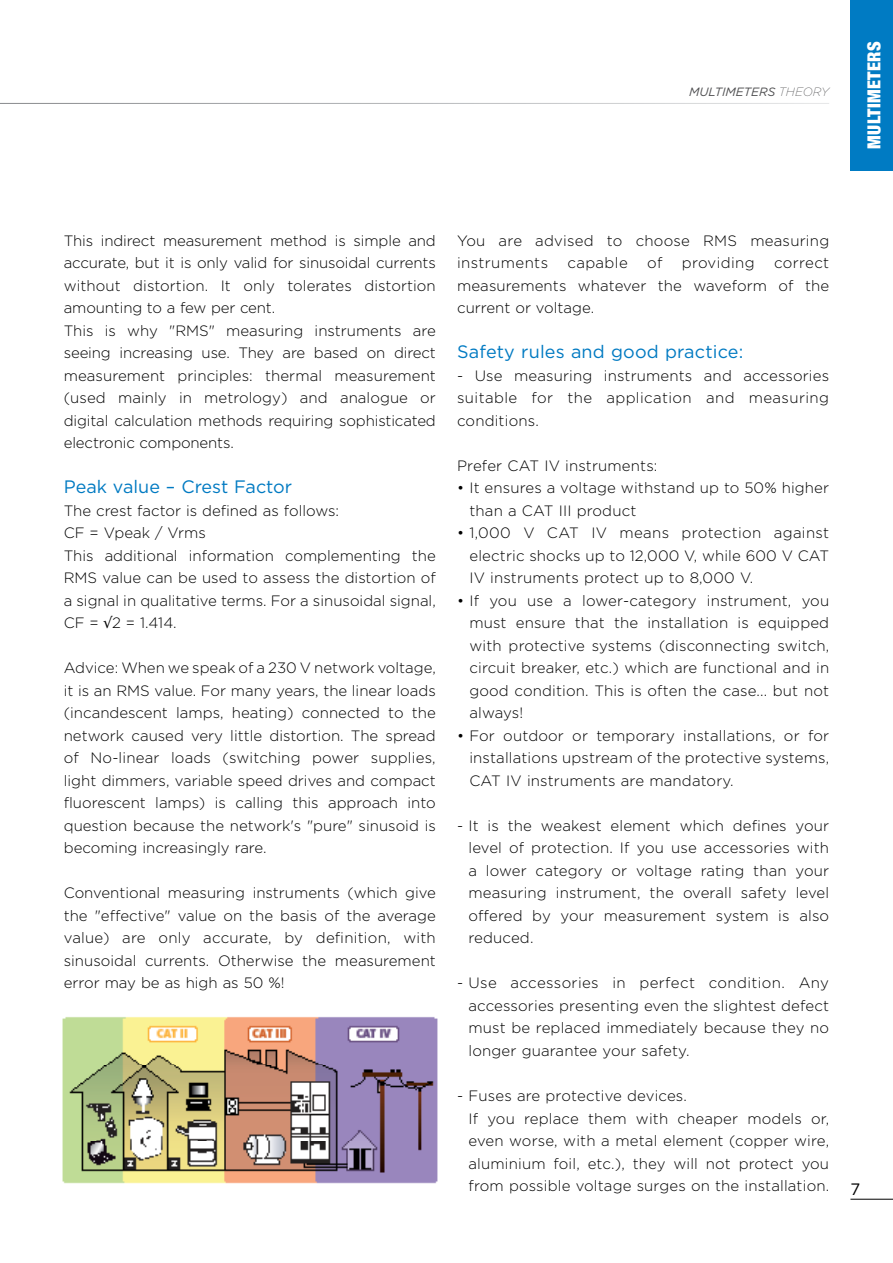
<style>
.page{position:relative;width:893px;height:1263px;background:#fff}
.page>*{position:absolute;margin:0;border:0;box-sizing:border-box;transform-origin:0 0}
.t1{font:18px "Gotham";color:#007ac2}
.t2{font:900 condensed 18px "Helvetica Neue";letter-spacing:.02em;color:#fff}
.t3{font:16.5px "Gotham";color:#000}
.t4{font:300 15px/22.5px "Gotham";color:#000;text-align:justify}
.t5{font:300 15px "Gotham";letter-spacing:.025em;color:#000}
.t6{font:italic 12px "Gotham";color:#4d4d4f}
.s1{font-weight:200}
</style>
<div class="page">
<hr style="left:850px;top:1199px;width:43px;height:1px;background:#000">
<img style="left:62px;top:1017px;width:376px;height:167px">
<div style="left:850px;top:0;width:43px;height:170px;background:#007bc3"></div>
<p class="t6" style="left:689px;top:84px;width:142px">MULTIMETERS <span class="s1">THEORY</span></p>
<p class="t2" style="left:859px;top:149px;width:109px;rotate:-90deg">multimETERS</p>
<p class="t4" style="left:64px;top:229px;width:374px;text-align:left">This indirect measurement method is simple and accurate, but it is only valid for sinusoidal currents without distortion. It only tolerates distortion amounting to a few per cent.<br>This is why "RMS" measuring instruments are seeing increasing use. They are based on direct measurement principles: thermal measurement (used mainly in metrology) and analogue or digital calculation methods requiring sophisticated electronic components.</p>
<p class="t1" style="left:64px;top:475px;width:230px">Peak value – Crest Factor</p>
<p class="t4" style="left:64px;top:499px;width:374px;text-align:left">The crest factor is defined as follows:<br>CF = Vpeak / Vrms<br>This additional information complementing the RMS value can be used to assess the distortion of a signal in qualitative terms. For a sinusoidal signal, CF = √2 = 1.414.</p>
<p class="t4" style="left:64px;top:656px;width:374px">Advice: When we speak of a 230 V network voltage, it is an RMS value. For many years, the linear loads (incandescent lamps, heating) connected to the network caused very little distortion. The spread of No-linear loads (switching power supplies, light dimmers, variable speed drives and compact fluorescent lamps) is calling this approach into question because the network's "pure" sinusoid is becoming increasingly rare.</p>
<p class="t4" style="left:64px;top:881px;width:374px">Conventional measuring instruments (which give the "effective" value on the basis of the average value) are only accurate, by definition, with sinusoidal currents. Otherwise the measurement error may be as high as 50 %!</p>
<p class="t4" style="left:457px;top:229px;width:374px">You are advised to choose RMS measuring instruments</p>
<p class="t5" style="left:567px;top:254px;width:62px">capable</p>
<p class="t4" style="left:647px;top:251px;width:17px">of</p>
<p class="t5" style="left:682px;top:254px;width:74px">providing</p>
<p class="t4" style="left:457px;top:251px;width:374px;text-indent:317px">correct measurements whatever the waveform of the current or voltage.</p>
<p class="t1" style="left:457px;top:340px;width:288px">Safety rules and good practice:</p>
<p class="t4" style="left:457px;top:364px;width:374px">- Use measuring instruments and accessories suitable for the application and measuring conditions.</p>
<p class="t4" style="left:457px;top:454px;width:202px">Prefer CAT IV instruments:</p>
<p class="t4" style="left:469px;top:476px;width:361px;text-indent:-12px">• It ensures a voltage withstand up to 50% higher than a CAT III product</p>
<p class="t4" style="left:469px;top:521px;width:361px;text-indent:-12px">• 1,000 V CAT IV means protection against electric shocks up to 12,000 V, while 600 V CAT IV instruments protect up to 8,000 V.</p>
<p class="t4" style="left:469px;top:589px;width:361px;text-indent:-12px">• If you use a lower-category instrument, you must ensure that the installation is equipped with protective systems (disconnecting switch, circuit breaker, etc.) which are functional and in good condition. This is often the case... but not always!</p>
<p class="t4" style="left:469px;top:724px;width:361px;text-indent:-12px">• For outdoor or temporary installations, or for installations upstream of the protective systems, CAT IV instruments are mandatory.</p>
<p class="t4" style="left:468px;top:814px;width:362px;text-indent:-11px">- It is the weakest element which defines your level of protection. If you use accessories with a lower category or voltage rating than your measuring instrument, the overall safety level offered by your measurement system is also reduced.</p>
<p class="t4" style="left:468px;top:971px;width:362px;text-indent:-11px">- Use accessories in perfect condition. Any accessories presenting even the slightest defect must be replaced immediately because they no longer guarantee your safety.</p>
<p class="t4" style="left:468px;top:1084px;width:362px;text-align:left;text-indent:-11px">- Fuses are protective devices.<br>If you replace them with cheaper models or, even worse, with a metal element (copper wire, aluminium foil, etc.), they will not protect you from possible voltage surges on the installation.</p>
<p class="t3" style="left:850px;top:1179px;width:11px">7</p>
</div>
